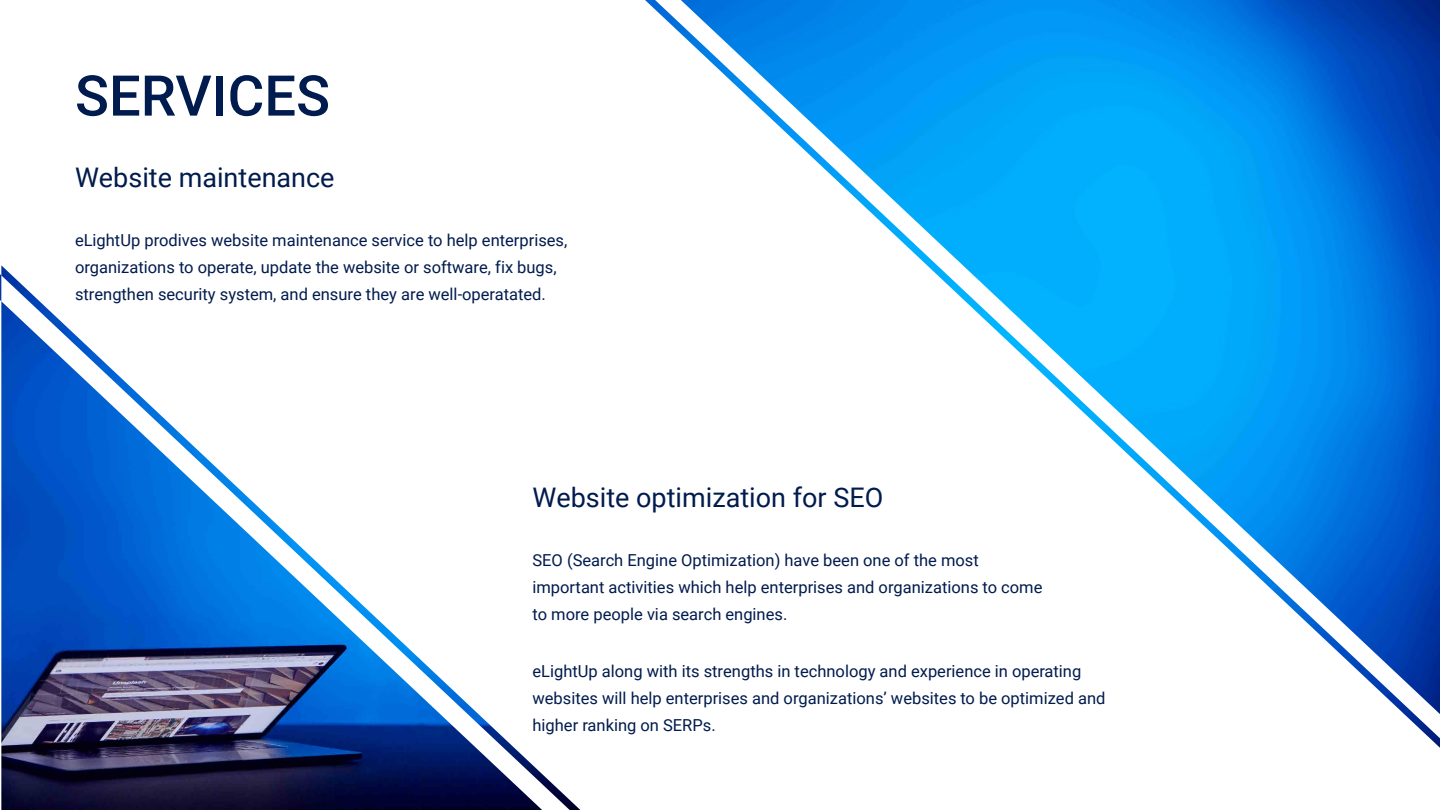
<style>
.page{position:relative;width:1440px;height:810px;background:#fff}
.page>*{position:absolute;margin:0;border:0;box-sizing:border-box;transform-origin:0 0}
.t1{font:500 56.25px "Roboto";color:#001b4d}
.t2{font:27px "Roboto";color:#001b4d}
.t3{font:16.5px/27px "Roboto";color:#001b4d}
</style>
<div class="page">
<img style="left:0;top:265px;width:580px;height:545px">
<img style="left:645px;top:0;width:795px;height:748px">
<h1 class="t1" style="left:75px;top:56px;width:257px">SERVICES</h1>
<h2 class="t2" style="left:75px;top:159px;width:261px">Website maintenance</h2>
<p class="t3" style="left:75px;top:226px;width:494px">eLightUp prodives website maintenance service to help enterprises, organizations to operate, update the website or software, fix bugs, strengthen security system, and ensure they are well-operatated.</p>
<h2 class="t2" style="left:532px;top:478px;width:352px">Website optimization for SEO</h2>
<p class="t3" style="left:532px;top:546px;width:511px">SEO (Search Engine Optimization) have been one of the most important activities which help enterprises and organizations to come to more people via search engines.</p>
<p class="t3" style="left:532px;top:657px;width:575px">eLightUp along with its strengths in technology and experience in operating websites will help enterprises and organizations’ websites to be optimized and higher ranking on SERPs.</p>
</div>
